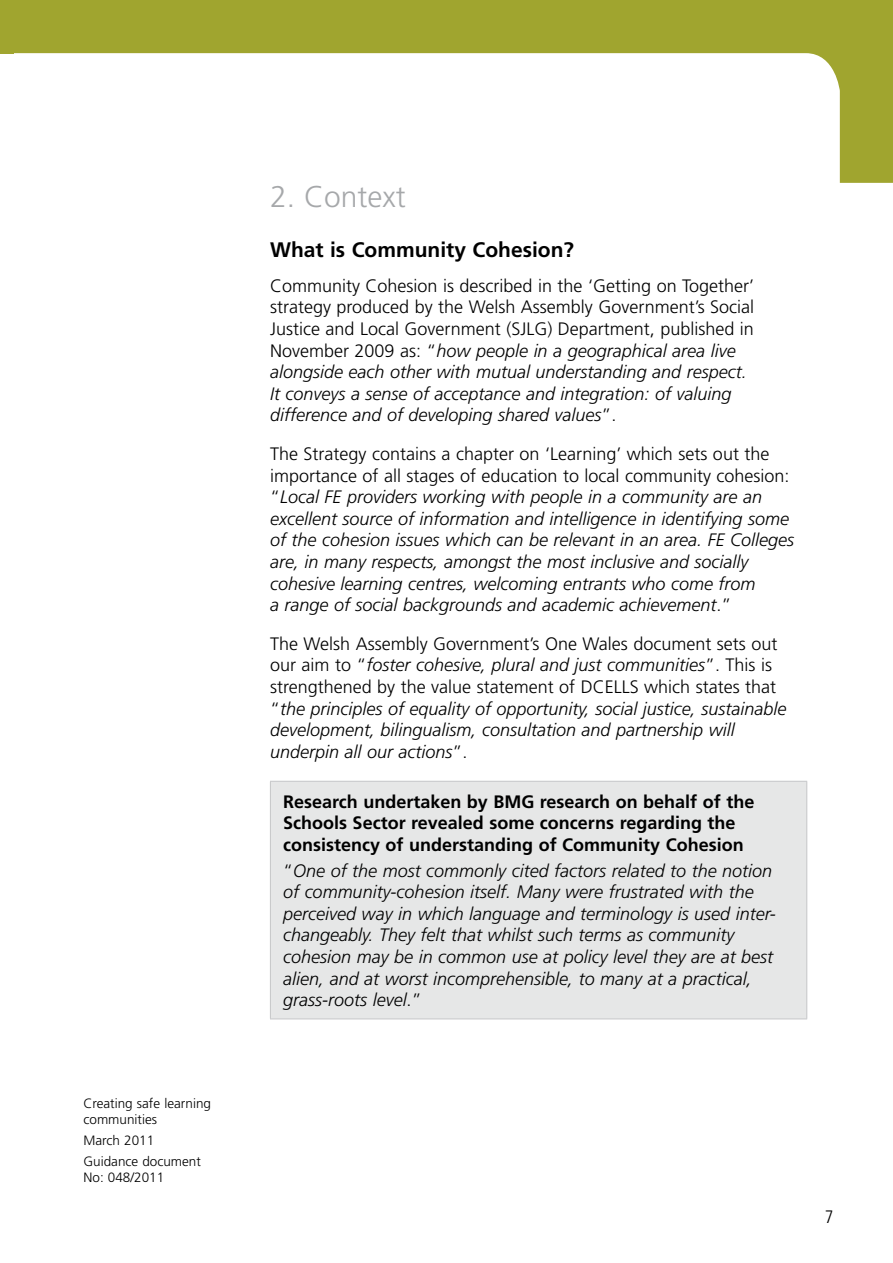
<style>
.page{position:relative;width:893px;height:1263px;background:#fff}
.page>*{position:absolute;margin:0;border:0;box-sizing:border-box;transform-origin:0 0}
.Heading{font:300 30px "Frutiger LT Std";color:#a6a8aa}
.Sub_head_Bold{font:700 21px "Frutiger LT Std";color:#000}
.Body_text{font:italic 300 18px/21.6px "Frutiger LT Std";color:#000}
.Body_text-2{font:300 18px/21.6px "Frutiger LT Std";color:#000}
.Body_text-3{font:700 18px/21.6px "Frutiger LT Std";color:#000}
.Body_text-4{font:300 condensed 18px "Frutiger LT Std";color:#000}
.Document_name_month{font:300 13.5px/16.5px "Frutiger LT Std";color:#000}
.s1{font-style:italic}
.s2{font-style:normal}
</style>
<div class="page">
<svg style="left:0;top:0;width:893px;height:183px"></svg>
<div style="left:270px;top:781px;width:537px;height:238px;background:#e6e7e7"></div>
<hr style="left:270px;top:781px;width:537px;height:1px;background:#c6c7c9">
<hr style="left:270px;top:782px;width:1px;height:236px;background:#c6c7c9">
<hr style="left:806px;top:782px;width:1px;height:236px;background:#c6c7c9">
<hr style="left:270px;top:1018px;width:537px;height:1px;background:#c6c7c9">
<p class="Document_name_month" style="left:84px;top:1095px;width:129px">Creating safe learning communities</p>
<p class="Document_name_month" style="left:84px;top:1132px;width:72px">March 2011</p>
<p class="Document_name_month" style="left:84px;top:1153px;width:119px">Guidance document<br>No: 048/2011</p>
<p class="Heading" style="left:270px;top:180px;width:137px">2. Context</p>
<p class="Sub_head_Bold" style="left:270px;top:238px;width:305px">What is Community Cohesion?</p>
<p class="Body_text-2" style="left:270px;top:275px;width:486px">Community Cohesion is described in the ‘Getting on Together’ strategy produced by the Welsh Assembly Government’s Social Justice and Local Government (SJLG) Department, published in November 2009 as: “<span class="s1">how people in a geographical area live alongside each other with mutual understanding and respect.<br>It conveys a sense of acceptance and integration: of valuing difference and of developing shared values</span>”.</p>
<p class="Body_text" style="left:270px;top:443px;width:526px"><span class="s2">The Strategy contains a chapter on ‘Learning’ which sets out the importance of all stages of education to local community cohesion: “</span>Local FE providers working with people in a community are an excellent source of information and intelligence in identifying some of the cohesion issues which can be relevant in an area. FE Colleges are, in many respects, amongst the most inclusive and socially cohesive learning centres, welcoming entrants who come from<br>a range of social backgrounds and academic achievement<span class="s2">.”</span></p>
<p class="Body_text" style="left:270px;top:633px;width:518px"><span class="s2">The Welsh Assembly Government’s One Wales document sets out our aim to “</span>foster cohesive, plural and just communities<span class="s2">”. This is strengthened by the value statement of DCELLS which states that “</span>the principles of equality of opportunity, social justice, sustainable development, bilingualism, consultation and partnership will underpin all our actions<span class="s2">”.</span></p>
<p class="Body_text-3" style="left:283px;top:790px;width:473px">Research undertaken by BMG research on behalf of the<br>Schools Sector revealed some concerns regarding the consistency of understanding of Community Cohesion</p>
<p class="Body_text" style="left:283px;top:860px;width:494px"><span class="s2">“</span>One of the most commonly cited factors related to the notion of community-cohesion itself. Many were frustrated with the perceived way in which language and terminology is used inter&shy;changeably. They felt that whilst such terms as community cohesion may be in common use at policy level they are at best alien, and at worst incomprehensible, to many at a practical, grass-roots level<span class="s2">.”</span></p>
<p class="Body_text-4" style="left:825px;top:1207px;width:10px">7</p>
</div>
